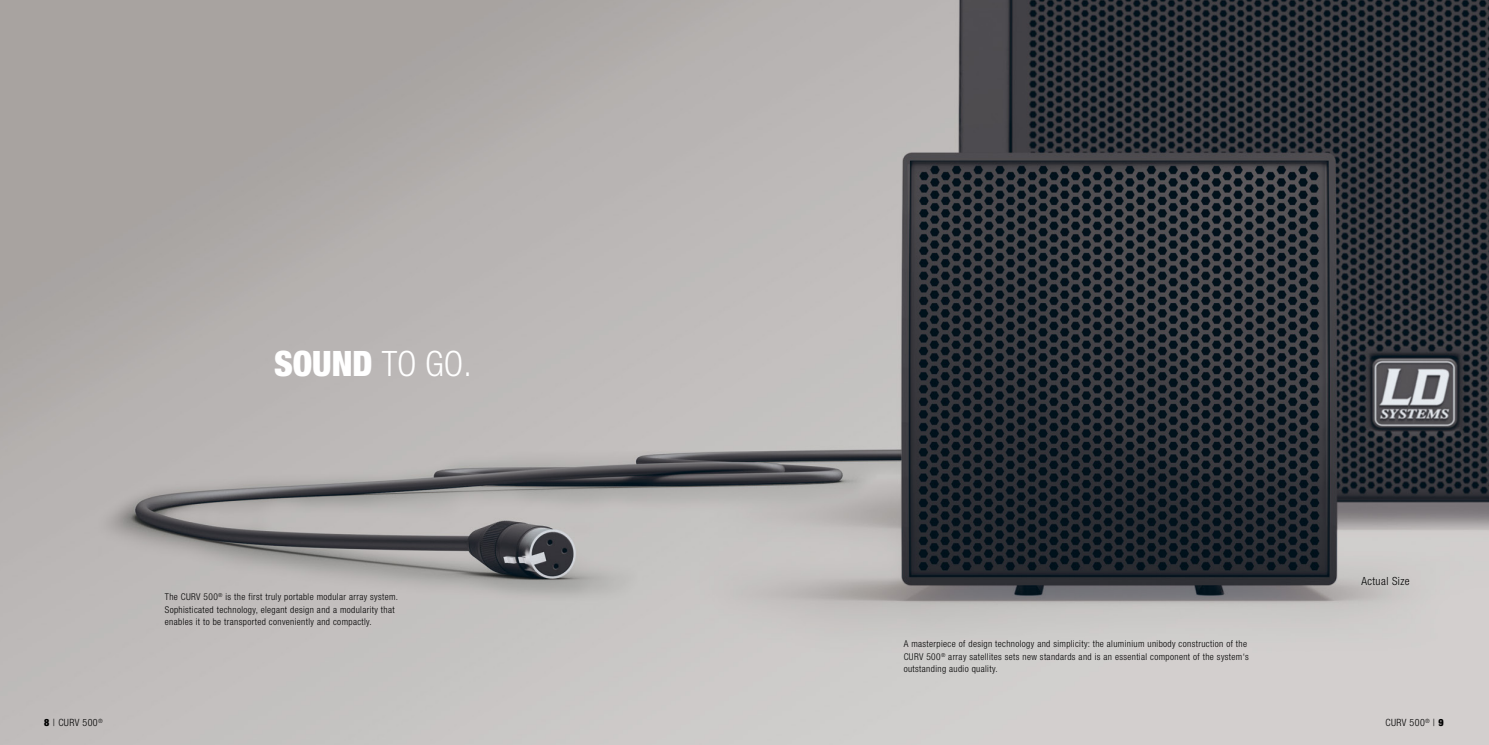
<style>
.page{position:relative;width:1489px;height:745px;background:#fff}
.page>*{position:absolute;margin:0;border:0;box-sizing:border-box;transform-origin:0 0}
.t1{font:900 condensed 35px "Helvetica Neue LT Std";color:#fff}
.t2{font:300 condensed 11.25px "Helvetica Neue LT Std";letter-spacing:.04em;color:#000}
.t3{font:300 condensed 10px "Helvetica Neue LT Std";letter-spacing:.04em;color:#000}
.t4{font:300 condensed 9.38px/12.5px "Helvetica Neue LT Std";letter-spacing:.04em;color:#000}
.t5{font:300 condensed 5.88px "Helvetica Neue LT Std";color:#000}
.s1{font-weight:300}
.s2{font-weight:900}
</style>
<div class="page">
<img style="left:0;top:0;width:1488px;height:744px">
<h1 class="t1" style="left:274px;top:341px;width:199px">SOUND <span class="s1">TO GO.</span></h1>
<p class="t3" style="left:44px;top:716px;width:55px"><span class="s2">8</span> | CURV 500</p>
<p class="t5" style="left:98px;top:716px;width:6px">®</p>
<p class="t4" style="left:165px;top:590px;width:235px">The CURV 500<sup>®</sup> is the first truly portable modular array system.<br>Sophisticated technology, elegant design and a modularity that enables it to be transported conveniently and compactly.</p>
<p class="t4" style="left:903px;top:637px;width:347px">A masterpiece of design technology and simplicity: the aluminium unibody construction of the<br>CURV 500<sup>®</sup> array satellites sets new standards and is an essential component of the system‘s outstanding audio quality.</p>
<p class="t2" style="left:1361px;top:574px;width:50px">Actual Size</p>
<p class="t3" style="left:1385px;top:716px;width:60px">CURV 500<sup>®</sup> | <span class="s2">9</span></p>
</div>
